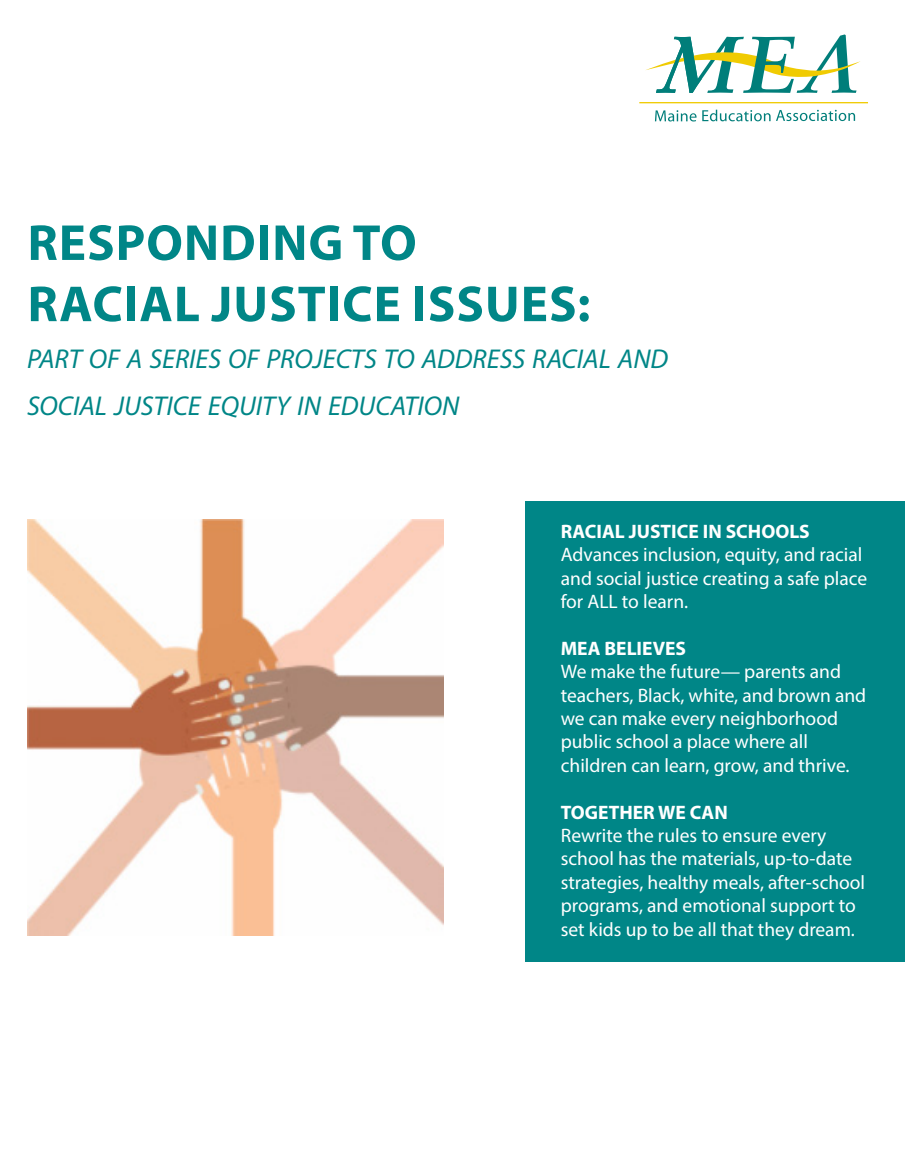
<style>
.page{position:relative;width:905px;height:1175px;background:#fff}
.page>*{position:absolute;margin:0;border:0;box-sizing:border-box;transform-origin:0 0}
.t1{font:700 51px/61.2px "Myriad Pro";letter-spacing:.02em;color:#008687}
.t2{font:italic 27.3px/46.8px "Myriad Pro";color:#008687}
.t3{font:19.5px/23.4px "Myriad Pro";color:#fff}
.s1{font-weight:700}
</style>
<div class="page">
<div style="left:525px;top:501px;width:379px;height:460px;background:#008687"></div>
<img style="left:27px;top:519px;width:416px;height:416px">
<hr style="left:639px;top:102px;width:229px;height:1px;background:#f0cb02">
<svg style="left:646px;top:34px;width:214px;height:59px"></svg>
<svg style="left:655px;top:110px;width:41px;height:11px"></svg>
<svg style="left:702px;top:110px;width:68px;height:11px"></svg>
<svg style="left:776px;top:110px;width:79px;height:11px"></svg>
<p class="t1" style="left:28px;top:210px;width:564px">RESPONDING TO<br>RACIAL JUSTICE ISSUES:</p>
<p class="t2" style="left:27px;top:335px;width:642px">PART OF A SERIES OF PROJECTS TO ADDRESS RACIAL AND<br>SOCIAL JUSTICE EQUITY IN EDUCATION</p>
<p class="t3" style="left:560px;top:519px;width:308px"><span class="s1">RACIAL JUSTICE IN SCHOOLS<br></span>Advances inclusion, equity, and racial and social justice creating a safe place for ALL to learn.</p>
<p class="t3" style="left:560px;top:636px;width:307px"><span class="s1">MEA BELIEVES<br></span>We make the future— parents and teachers, Black, white, and brown and we can make every neighborhood public school a place where all children can learn, grow, and thrive.</p>
<p class="t3" style="left:560px;top:800px;width:306px"><span class="s1">TOGETHER WE CAN<br></span>Rewrite the rules to ensure every school has the materials, up-to-date strategies, healthy meals, after-school programs, and emotional support to set kids up to be all that they dream.</p>
</div>
